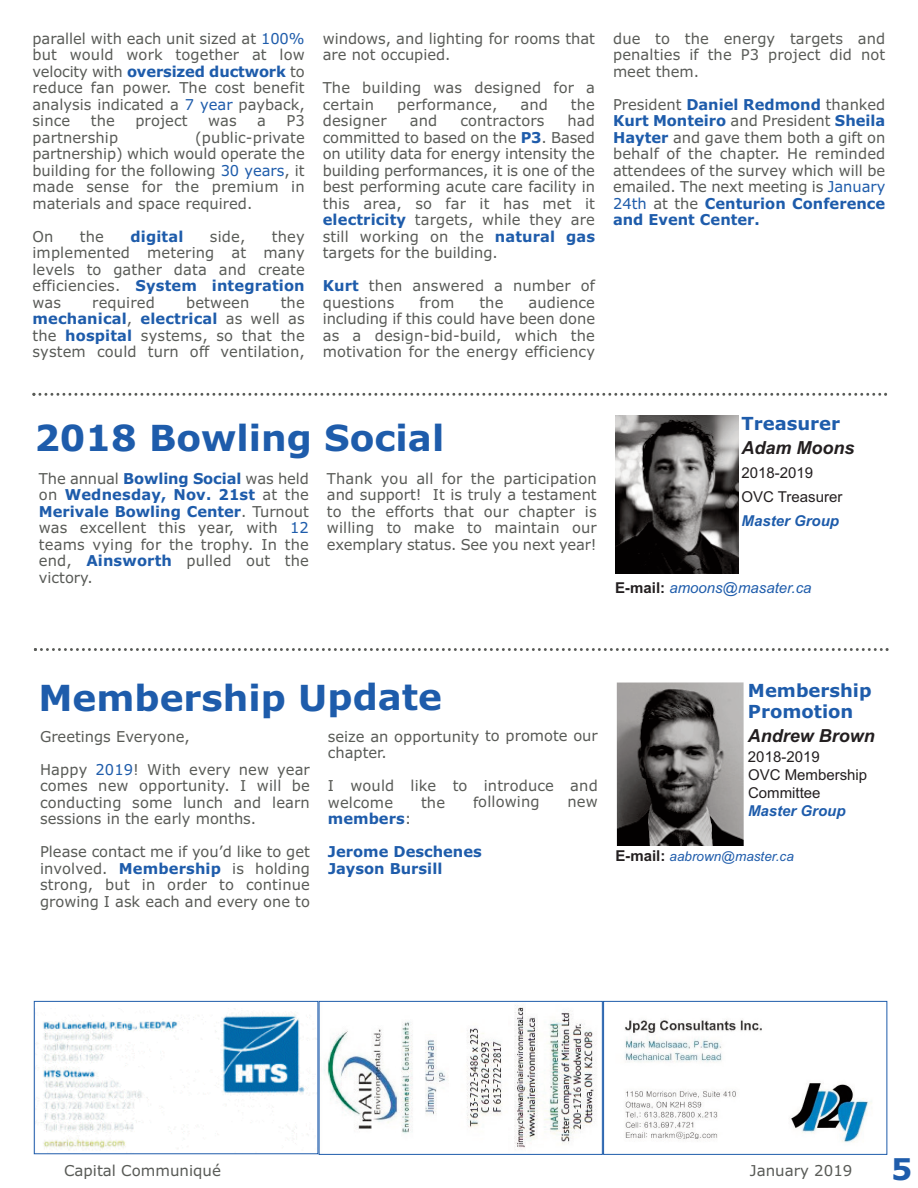
<style>
.page{position:relative;width:918px;height:1188px;background:#fff}
.page>*{position:absolute;margin:0;border:0;box-sizing:border-box;transform-origin:0 0}
.t1{font:700 36px "Verdana";color:#1e5cab}
.t2{font:700 30px "Verdana";color:#1e5cab}
.t3{font:700 18px/21.6px "Verdana";color:#1e5cab}
.t4{font:italic 700 18px "Arial";color:#231f20}
.t5{font:15px/16.5px "Verdana";letter-spacing:.01em;color:#595b57;text-align:justify}
.t6{font:15px/18px "Arial";color:#231f20}
.t7{font:700 15px/33px "Verdana";color:#1e5cab}
.t8{font:italic 15px "Arial";color:#1e5cab}
.t9{font:italic 700 15px "Arial";color:#1e5cab}
.t10{font:italic 13.5px "Arial";color:#1e5cab}
.s1{color:#1e5cab}
.s2{font-weight:700;color:#1e5cab}
.s3{font-weight:700;font-style:normal;color:#231f20}
.s4{font-weight:700;font-style:normal;font-size:15px;color:#231f20}
.s5{font-weight:400;color:#595b57}
</style>
<div class="page">
<img style="left:43px;top:1014px;width:266px;height:136px">
<div style="left:34px;top:1001px;width:284px;height:153px;border:1px solid #1e5cab"></div>
<img style="left:324px;top:1005px;width:272px;height:145px">
<div style="left:319px;top:1001px;width:284px;height:154px;border:1px solid #1e5cab"></div>
<img style="left:624px;top:1019px;width:248px;height:124px">
<div style="left:603px;top:1001px;width:284px;height:154px;border:1px solid #1e5cab"></div>
<svg style="left:32px;top:393px;width:855px;height:3px"></svg>
<img style="left:615px;top:416px;width:123px;height:157px">
<img style="left:617px;top:682px;width:127px;height:164px">
<svg style="left:34px;top:648px;width:855px;height:3px"></svg>
<p class="t5" style="left:32px;top:30px;width:274px">parallel with each unit sized at <span class="s1">100% </span>but would work together at low velocity with <span class="s2">oversized ductwork</span> to reduce fan power. The cost benefit analysis indicated a <span class="s1">7 year</span> payback, since</p>
<p class="t5" style="left:91px;top:113px;width:26px">the</p>
<p class="t5" style="left:135px;top:113px;width:54px">project</p>
<p class="t5" style="left:208px;top:113px;width:30px">was</p>
<p class="t5" style="left:257px;top:113px;width:10px">a</p>
<p class="t5" style="left:286px;top:113px;width:20px">P3</p>
<p class="t5" style="left:32px;top:129px;width:87px">partnership</p>
<p class="t5" style="left:32px;top:129px;width:274px;text-indent:163px">(public-private partnership) which would operate the building for the following <span class="s1">30 years</span>, it made sense for the premium in materials and space required.</p>
<p class="t5" style="left:32px;top:228px;width:22px">On</p>
<p class="t5" style="left:80px;top:228px;width:26px">the</p>
<p class="t7" style="left:131px;top:220px;width:54px">digital</p>
<p class="t5" style="left:210px;top:228px;width:37px">side,</p>
<p class="t5" style="left:32px;top:228px;width:274px;text-indent:239px">they implemented metering at many levels to gather data and create efficiencies. <span class="s2">System integration </span>was</p>
<p class="t5" style="left:32px;top:294px;width:274px;text-indent:248px">the <span class="s2">mechanical</span>, <span class="s2">electrical</span> as well as the <span class="s2">hospital</span> systems, so that the system could turn off ventilation,</p>
<p class="t5" style="left:92px;top:294px;width:64px">required</p>
<p class="t5" style="left:186px;top:294px;width:65px">between</p>
<p class="t5" style="left:323px;top:30px;width:274px">windows, and lighting for rooms that are not occupied.</p>
<p class="t5" style="left:323px;top:80px;width:274px">The building was designed for a certain</p>
<p class="t5" style="left:397px;top:96px;width:102px">performance,</p>
<p class="t5" style="left:520px;top:96px;width:29px">and</p>
<p class="t5" style="left:571px;top:96px;width:26px">the</p>
<p class="t5" style="left:323px;top:113px;width:274px;text-indent:245px">had committed to based on the <span class="s2">P3</span>. Based on utility data for energy intensity the building performances, it is one of the best performing acute care facility in this area, so far it has met it <span class="s2">electricity</span> targets, while they are still working on the <span class="s2">natural gas </span>targets for the building.</p>
<p class="t5" style="left:323px;top:278px;width:274px"><span class="s2">Kurt</span> then answered a number of questions</p>
<p class="t5" style="left:323px;top:113px;width:65px">designer</p>
<p class="t5" style="left:410px;top:113px;width:29px">and</p>
<p class="t5" style="left:460px;top:113px;width:86px">contractors</p>
<p class="t5" style="left:419px;top:294px;width:37px">from</p>
<p class="t5" style="left:479px;top:294px;width:26px">the</p>
<p class="t5" style="left:323px;top:294px;width:274px;text-indent:206px">audience including if this could have been done as a design-bid-build, which the motivation for the energy efficiency</p>
<p class="t5" style="left:613px;top:30px;width:274px">due to the energy targets and penalties if the P3 project did not meet them.</p>
<p class="t5" style="left:613px;top:96px;width:274px">President <span class="s2">Daniel Redmond</span> thanked <span class="s2">Kurt Monteiro</span> and President <span class="s2">Sheila Hayter</span> and gave them both a gift on behalf of the chapter. He reminded attendees of the survey which will be emailed. The next meeting is <span class="s1">January 24th</span> at the <span class="s2">Centurion Conference and Event Center.</span></p>
<h1 class="t1" style="left:34px;top:417px;width:411px">2018 Bowling Social</h1>
<p class="t5" style="left:39px;top:470px;width:271px">The annual <span class="s2">Bowling Social</span> was held on <span class="s2">Wednesday, Nov. 21st</span> at the <span class="s2">Merivale Bowling Center</span>. Turnout was excellent this year, with <span class="s1">12 </span>teams vying for the trophy. In the end, <span class="s2">Ainsworth</span> pulled out the victory.</p>
<p class="t5" style="left:327px;top:470px;width:271px">Thank you all for the participation and support! It is truly a testament to the efforts that our chapter is willing to make to maintain our exemplary status. See you next year!</p>
<p class="t3" style="left:742px;top:413px;width:100px">Treasurer</p>
<p class="t4" style="left:742px;top:437px;width:114px">Adam Moons</p>
<p class="t6" style="left:742px;top:461px;width:102px;line-height:24px">2018-2019<br>OVC Treasurer</p>
<p class="t9" style="left:742px;top:512px;width:99px">Master Group</p>
<p class="t8" style="left:615px;top:579px;width:198px"><span class="s3">E-mail:</span> amoons@masater.ca</p>
<h1 class="t1" style="left:38px;top:677px;width:405px">Membership Update</h1>
<p class="t3" style="left:748px;top:680px;width:125px">Membership<br>Promotion</p>
<p class="t4" style="left:748px;top:726px;width:129px">Andrew Brown</p>
<p class="t6" style="left:748px;top:748px;width:121px">2018-2019<br>OVC Membership<br>Committee</p>
<p class="t9" style="left:748px;top:802px;width:99px">Master Group</p>
<p class="t10" style="left:615px;top:848px;width:180px"><span class="s4">E-mail:</span> aabrown@master.ca</p>
<p class="t5" style="left:328px;top:728px;width:271px">seize an opportunity to promote our chapter.</p>
<p class="t5" style="left:328px;top:778px;width:271px">I would like to introduce and welcome</p>
<p class="t5" style="left:40px;top:720px;width:271px;line-height:33px">Greetings Everyone,<br>Happy <span class="s1">2019</span>! With every new year</p>
<p class="t5" style="left:40px;top:778px;width:271px">comes new opportunity. I will be conducting some lunch and learn sessions in the early months.</p>
<p class="t5" style="left:40px;top:844px;width:271px">Please contact me if you’d like to get involved. <span class="s2">Membership</span> is holding strong, but in order to continue growing I ask each and every one to</p>
<p class="t5" style="left:421px;top:794px;width:26px">the</p>
<p class="t5" style="left:473px;top:794px;width:68px">following</p>
<p class="t5" style="left:568px;top:794px;width:32px">new</p>
<p class="t7" style="left:328px;top:802px;width:155px">members<span class="s5">:<br></span>Jerome Deschenes</p>
<p class="t7" style="left:328px;top:852px;width:116px">Jayson Bursill</p>
<p class="t5" style="left:64px;top:1163px;width:158px">Capital Communiqué</p>
<p class="t5" style="left:750px;top:1163px;width:104px">January 2019</p>
<h2 class="t2" style="left:891px;top:1152px;width:23px">5</h2>
</div>
